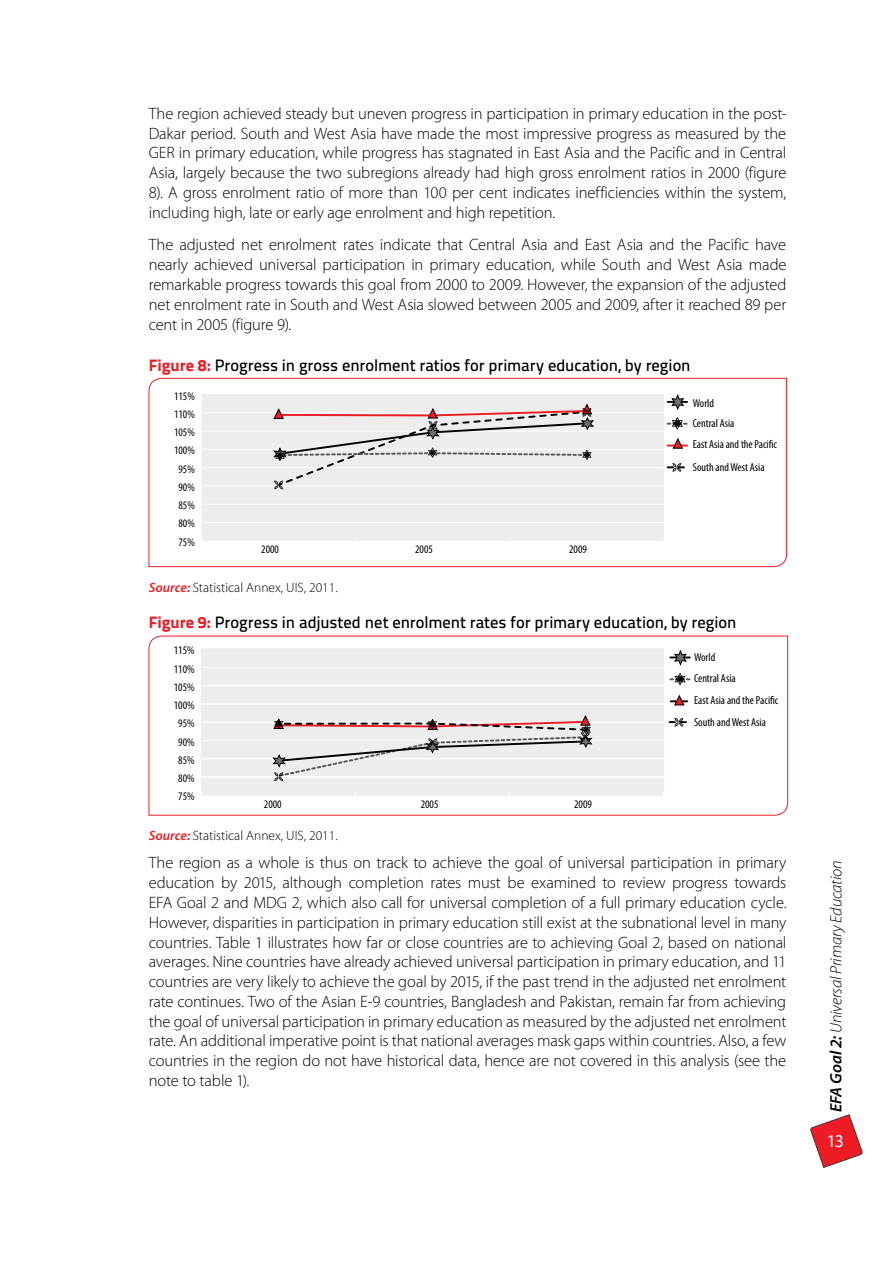
<style>
.page{position:relative;width:893px;height:1263px;background:#fff}
.page>*{position:absolute;margin:0;border:0;box-sizing:border-box;transform-origin:0 0}
.t1{font:18px "Myriad Pro";color:#fff}
.t2{font:300 16.5px/19.8px "Myriad Pro";letter-spacing:-.01em;color:#000;text-align:justify}
.t3{font:16.5px "Titillium Text 25 L 600 wt";color:#000}
.t4{font:italic 300 16.5px "Myriad Pro";letter-spacing:-.015em;color:#000}
.t5{font:300 13.5px "Myriad Pro";color:#000}
.t6{font:condensed 11.55px "Myriad Pro";color:#000}
.s1{font-family:"Titillium Text 25 L 999 wt";color:#ed1c24}
.s2{font-weight:600;font-style:italic;color:#ed1c24}
.s3{font-weight:600}
</style>
<div class="page">
<svg style="left:810px;top:1114px;width:53px;height:54px"></svg>
<svg style="left:149px;top:378px;width:638px;height:189px"></svg>
<svg style="left:149px;top:636px;width:639px;height:180px"></svg>
<p class="t2" style="left:149px;top:105px;width:640px">The region achieved steady but uneven progress in participation in primary education in the post-Dakar period. South and West Asia have made the most impressive progress as measured by the GER in primary education, while progress has stagnated in East Asia and the Pacific and in Central Asia, largely because the two subregions already had high gross enrolment ratios in 2000 (figure 8). A gross enrolment ratio of more than 100 per cent indicates inefficiencies within the system, including high, late or early age enrolment and high repetition.</p>
<p class="t2" style="left:149px;top:236px;width:639px">The adjusted net enrolment rates indicate that Central Asia and East Asia and the Pacific have nearly achieved universal participation in primary education, while South and West Asia made remarkable progress towards this goal from 2000 to 2009. However, the expansion of the adjusted net enrolment rate in South and West Asia slowed between 2005 and 2009, after it reached 89 per cent in 2005 (figure 9).</p>
<p class="t3" style="left:149px;top:359px;width:543px"><span class="s1">Figure 8:</span> Progress in gross enrolment ratios for primary education, by region</p>
<p class="t6" style="left:174px;top:391px;width:22px">115%</p>
<p class="t6" style="left:174px;top:410px;width:22px">110%</p>
<p class="t6" style="left:174px;top:428px;width:22px">105%</p>
<p class="t6" style="left:174px;top:446px;width:22px">100%</p>
<p class="t6" style="left:179px;top:464px;width:18px">95%</p>
<p class="t6" style="left:179px;top:483px;width:18px">90%</p>
<p class="t6" style="left:179px;top:501px;width:18px">85%</p>
<p class="t6" style="left:179px;top:519px;width:18px">80%</p>
<p class="t6" style="left:179px;top:537px;width:18px">75%</p>
<p class="t6" style="left:261px;top:545px;width:19px">2000</p>
<p class="t6" style="left:415px;top:545px;width:19px">2005</p>
<p class="t6" style="left:569px;top:545px;width:19px">2009</p>
<p class="t6" style="left:693px;top:398px;width:23px">World</p>
<p class="t6" style="left:693px;top:419px;width:43px">Central Asia</p>
<p class="t6" style="left:693px;top:440px;width:86px">East Asia and the Pacific</p>
<p class="t6" style="left:693px;top:463px;width:73px">South and West Asia</p>
<p class="t5" style="left:149px;top:582px;width:190px"><span class="s2">Source:</span> Statistical Annex, UIS, 2011.</p>
<p class="t3" style="left:149px;top:617px;width:589px"><span class="s1">Figure 9:</span> Progress in adjusted net enrolment rates for primary education, by region</p>
<p class="t6" style="left:174px;top:646px;width:22px">115%</p>
<p class="t6" style="left:174px;top:664px;width:22px">110%</p>
<p class="t6" style="left:174px;top:683px;width:22px">105%</p>
<p class="t6" style="left:174px;top:701px;width:22px">100%</p>
<p class="t6" style="left:178px;top:719px;width:18px">95%</p>
<p class="t6" style="left:178px;top:737px;width:18px">90%</p>
<p class="t6" style="left:178px;top:756px;width:18px">85%</p>
<p class="t6" style="left:178px;top:774px;width:18px">80%</p>
<p class="t6" style="left:178px;top:792px;width:18px">75%</p>
<p class="t6" style="left:264px;top:799px;width:19px">2000</p>
<p class="t6" style="left:421px;top:799px;width:19px">2005</p>
<p class="t6" style="left:574px;top:799px;width:19px">2009</p>
<p class="t6" style="left:694px;top:652px;width:23px">World</p>
<p class="t6" style="left:694px;top:674px;width:43px">Central Asia</p>
<p class="t6" style="left:694px;top:696px;width:86px">East Asia and the Pacific</p>
<p class="t6" style="left:694px;top:717px;width:73px">South and West Asia</p>
<p class="t5" style="left:149px;top:830px;width:190px"><span class="s2">Source:</span> Statistical Annex, UIS, 2011.</p>
<p class="t2" style="left:149px;top:854px;width:639px">The region as a whole is thus on track to achieve the goal of universal participation in primary education by 2015, although completion rates must be examined to review progress towards EFA Goal 2 and MDG 2, which also call for universal completion of a full primary education cycle.<br>However, disparities in participation in primary education still exist at the subnational level in many countries. Table 1 illustrates how far or close countries are to achieving Goal 2, based on national averages. Nine countries have already achieved universal participation in primary education, and 11 countries are very likely to achieve the goal by 2015, if the past trend in the adjusted net enrolment rate continues. Two of the Asian E-9 countries, Bangladesh and Pakistan, remain far from achieving the goal of universal participation in primary education as measured by the adjusted net enrolment rate. An additional imperative point is that national averages mask gaps within countries. Also, a few countries in the region do not have historical data, hence are not covered in this analysis (see the note to table 1).</p>
<p class="t4" style="left:830px;top:1112px;width:254px;rotate:-90deg"><span class="s3">EFA Goal 2:</span> Universal Primary Education</p>
<p class="t1" style="left:827px;top:1134px;width:19px">13</p>
</div>
